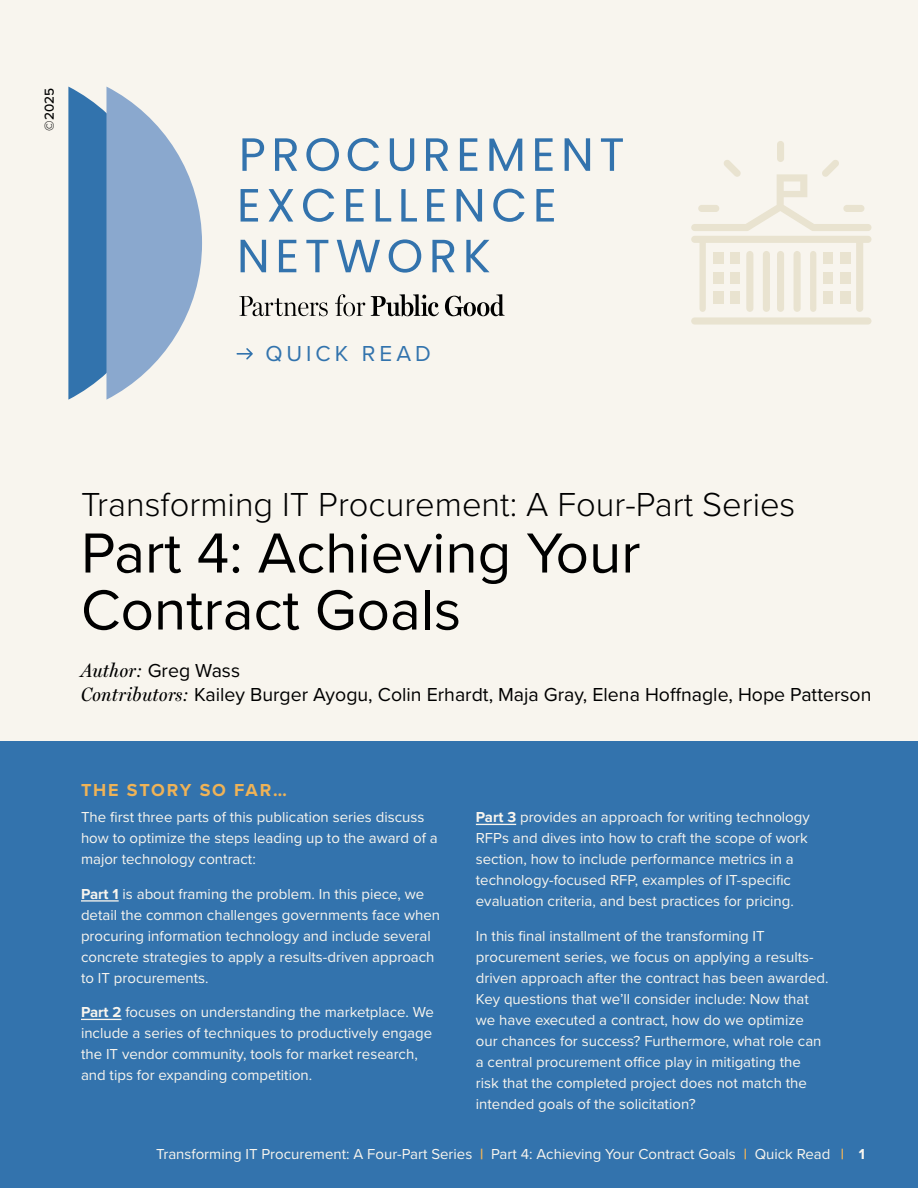
<style>
.page{position:relative;width:918px;height:1188px;background:#f8f5ee}
.page>*{position:absolute;margin:0;border:0;box-sizing:border-box;transform-origin:0 0}
.t1{font:58.5px/57px "Proxima Nova";color:#000}
.t2{font:300 34.5px "Proxima Nova";color:#000}
.t3{font:22.5px "Proxima Nova";letter-spacing:.175em;color:#3273ad}
.t4{font:19.5px/24px "Proxima Nova";color:#000}
.t5{font:700 18px "Proxima Nova";letter-spacing:.1em;color:#efb357}
.t6{font:15px/21px "Proxima Nova";color:#f8f5ee}
.t7{font:500 13.5px "Proxima Nova";color:#000}
.s1{font-family:"Miller Headline";font-style:italic}
.s2{font-weight:700}
.s3{font-weight:700;color:#efb357}
</style>
<div class="page">
<div style="left:0;top:741px;width:918px;height:447px;background:#3373ad"></div>
<hr style="left:81px;top:900px;width:38px;height:2px;background:#f8f5ee">
<hr style="left:81px;top:1019px;width:41px;height:1px;background:#f8f5ee">
<hr style="left:476px;top:824px;width:40px;height:1px;background:#f8f5ee">
<svg style="left:68px;top:87px;width:134px;height:313px"></svg>
<div style="left:691px;top:317px;width:180px;height:8px;background:#e9e3d0;border-radius:4px"></div>
<div style="left:777px;top:141px;width:7px;height:21px;background:#e9e3d0;border-radius:4px"></div>
<svg style="left:691px;top:160px;width:181px;height:152px"></svg>
<svg style="left:242px;top:138px;width:22px;height:33px"></svg>
<svg style="left:275px;top:138px;width:22px;height:33px"></svg>
<svg style="left:306px;top:138px;width:33px;height:33px"></svg>
<svg style="left:348px;top:138px;width:31px;height:33px"></svg>
<svg style="left:390px;top:138px;width:24px;height:33px"></svg>
<svg style="left:426px;top:138px;width:22px;height:33px"></svg>
<svg style="left:460px;top:138px;width:17px;height:33px"></svg>
<svg style="left:489px;top:139px;width:33px;height:32px"></svg>
<svg style="left:535px;top:138px;width:18px;height:33px"></svg>
<svg style="left:565px;top:138px;width:25px;height:33px"></svg>
<svg style="left:601px;top:138px;width:22px;height:33px"></svg>
<svg style="left:241px;top:189px;width:17px;height:33px"></svg>
<svg style="left:269px;top:189px;width:24px;height:33px"></svg>
<svg style="left:303px;top:189px;width:31px;height:33px"></svg>
<svg style="left:346px;top:189px;width:18px;height:33px"></svg>
<svg style="left:376px;top:189px;width:15px;height:33px"></svg>
<svg style="left:401px;top:189px;width:16px;height:33px"></svg>
<svg style="left:427px;top:189px;width:18px;height:33px"></svg>
<svg style="left:457px;top:189px;width:25px;height:33px"></svg>
<svg style="left:493px;top:189px;width:32px;height:33px"></svg>
<svg style="left:536px;top:189px;width:18px;height:33px"></svg>
<svg style="left:241px;top:240px;width:25px;height:32px"></svg>
<svg style="left:279px;top:240px;width:17px;height:32px"></svg>
<svg style="left:306px;top:240px;width:22px;height:32px"></svg>
<svg style="left:337px;top:240px;width:43px;height:32px"></svg>
<svg style="left:389px;top:239px;width:32px;height:34px"></svg>
<svg style="left:432px;top:240px;width:23px;height:32px"></svg>
<svg style="left:466px;top:240px;width:23px;height:32px"></svg>
<svg style="left:239px;top:296px;width:89px;height:20px"></svg>
<svg style="left:335px;top:294px;width:30px;height:22px"></svg>
<svg style="left:371px;top:294px;width:68px;height:22px"></svg>
<svg style="left:445px;top:294px;width:60px;height:22px"></svg>
<svg style="left:237px;top:348px;width:16px;height:12px"></svg>
<p class="t7" style="left:39px;top:131px;width:44px;rotate:-90deg">©2025</p>
<p class="t3" style="left:265px;top:336px;width:167px">QUICK READ</p>
<h1 class="t2" style="left:81px;top:478px;width:716px">Transforming IT Procurement: A Four-Part Series</h1>
<h1 class="t1" style="left:81px;top:522px;width:561px">Part 4: Achieving Your<br>Contract Goals</h1>
<p class="t4" style="left:81px;top:658px;width:792px"><span class="s1">Author:</span> Greg Wass<br><span class="s1">Contributors:</span> Kailey Burger Ayogu, Colin Erhardt, Maja Gray, Elena Hoffnagle, Hope Patterson</p>
<h2 class="t5" style="left:81px;top:776px;width:207px">THE STORY SO FAR…</h2>
<p class="t6" style="left:81px;top:806px;width:358px">The first three parts of this publication series discuss how to optimize the steps leading up to the award of a major technology contract:</p>
<p class="t6" style="left:81px;top:883px;width:361px"><span class="s2">Part 1</span> is about framing the problem. In this piece, we detail the common challenges governments face when procuring information technology and include several concrete strategies to apply a results-driven approach to IT procurements.</p>
<p class="t6" style="left:81px;top:1001px;width:354px"><span class="s2">Part 2</span> focuses on understanding the marketplace. We include a series of techniques to productively engage the IT vendor community, tools for market research, and tips for expanding competition.</p>
<p class="t6" style="left:476px;top:806px;width:335px"><span class="s2">Part 3</span> provides an approach for writing technology RFPs and dives into how to craft the scope of work section, how to include performance metrics in a technology-focused RFP, examples of IT-specific evaluation criteria, and best practices for pricing.</p>
<p class="t6" style="left:476px;top:925px;width:354px">In this final installment of the transforming IT procurement series, we focus on applying a results&shy;driven approach after the contract has been awarded.<br>Key questions that we’ll consider include: Now that we have executed a contract, how do we optimize our chances for success? Furthermore, what role can a central procurement office play in mitigating the<br>risk that the completed project does not match the intended goals of the solicitation?</p>
<p class="t6" style="left:156px;top:1143px;width:710px">Transforming IT Procurement: A Four-Part Series <span class="s3">|</span> Part 4: Achieving Your Contract Goals <span class="s3">|</span> Quick Read <span class="s3">|</span> <span class="s2">1</span></p>
</div>
